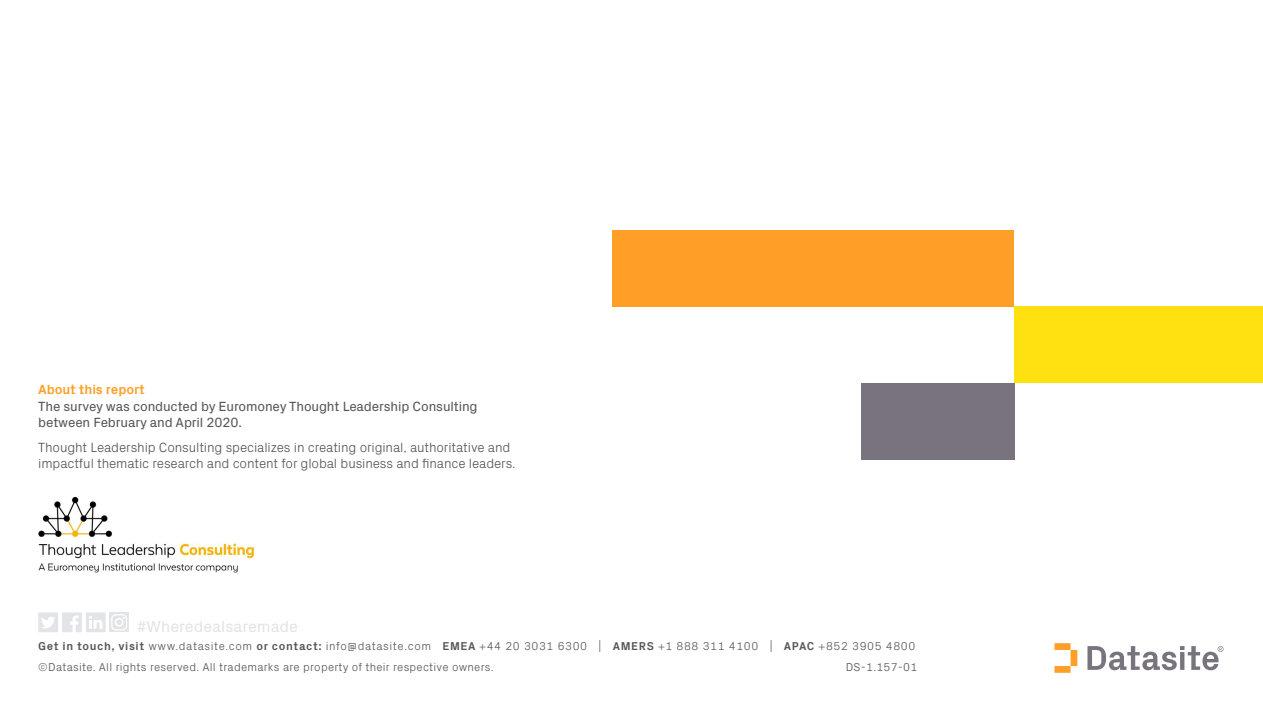
<style>
.page{position:relative;width:1263px;height:711px;background:#fff}
.page>*{position:absolute;margin:0;border:0;box-sizing:border-box;transform-origin:0 0}
.t1{font:16.2px "Px Grotesk";color:#e3e4e8}
.t2{font:300 13.5px/16.5px "Px Grotesk";letter-spacing:-.01em;color:#575559}
.t3{font:13.5px/16.5px "Px Grotesk";letter-spacing:-.01em;color:#575559}
.t4{font:700 13.5px "Px Grotesk";letter-spacing:-.01em;color:#ff9f27}
.t5{font:300 11.55px/20.2px "Px Grotesk";letter-spacing:.02em;color:#575559}
.s1{font-weight:700}
</style>
<div class="page">
<div style="left:612px;top:230px;width:402px;height:76px;background:#ff9f27"></div>
<div style="left:861px;top:383px;width:153px;height:76px;background:#78737d"></div>
<div style="left:1014px;top:306px;width:249px;height:77px;background:#ffe010"></div>
<img style="left:38px;top:496px;width:216px;height:76px">
<svg style="left:1054px;top:643px;width:23px;height:29px"></svg>
<svg style="left:1087px;top:646px;width:136px;height:23px"></svg>
<div style="left:109px;top:612px;width:20px;height:19px;background:#e3e4e8"></div>
<svg style="left:38px;top:612px;width:89px;height:19px"></svg>
<p class="t4" style="left:38px;top:379px;width:108px">About this report</p>
<p class="t3" style="left:38px;top:396px;width:441px">The survey was conducted by Euromoney Thought Leadership Consulting between February and April 2020.</p>
<p class="t2" style="left:38px;top:437px;width:479px">Thought Leadership Consulting specializes in creating original, authoritative and impactful thematic research and content for global business and finance leaders.</p>
<h1 class="t1" style="left:136px;top:614px;width:163px">#Wheredealsaremade</h1>
<p class="t5" style="left:38px;top:635px;width:878px"><span class="s1">Get in touch, visit</span> www.datasite.com <span class="s1">or contact:</span> info@datasite.com <span class="s1">EMEA</span> +44 20 3031 6300 | <span class="s1">AMERS</span> +1 888 311 4100 | <span class="s1">APAC</span> +852 3905 4800 ©Datasite. All rights reserved. All trademarks are property of their respective owners.</p>
<p class="t5" style="left:846px;top:655px;width:73px">DS-1.157-01</p>
</div>
